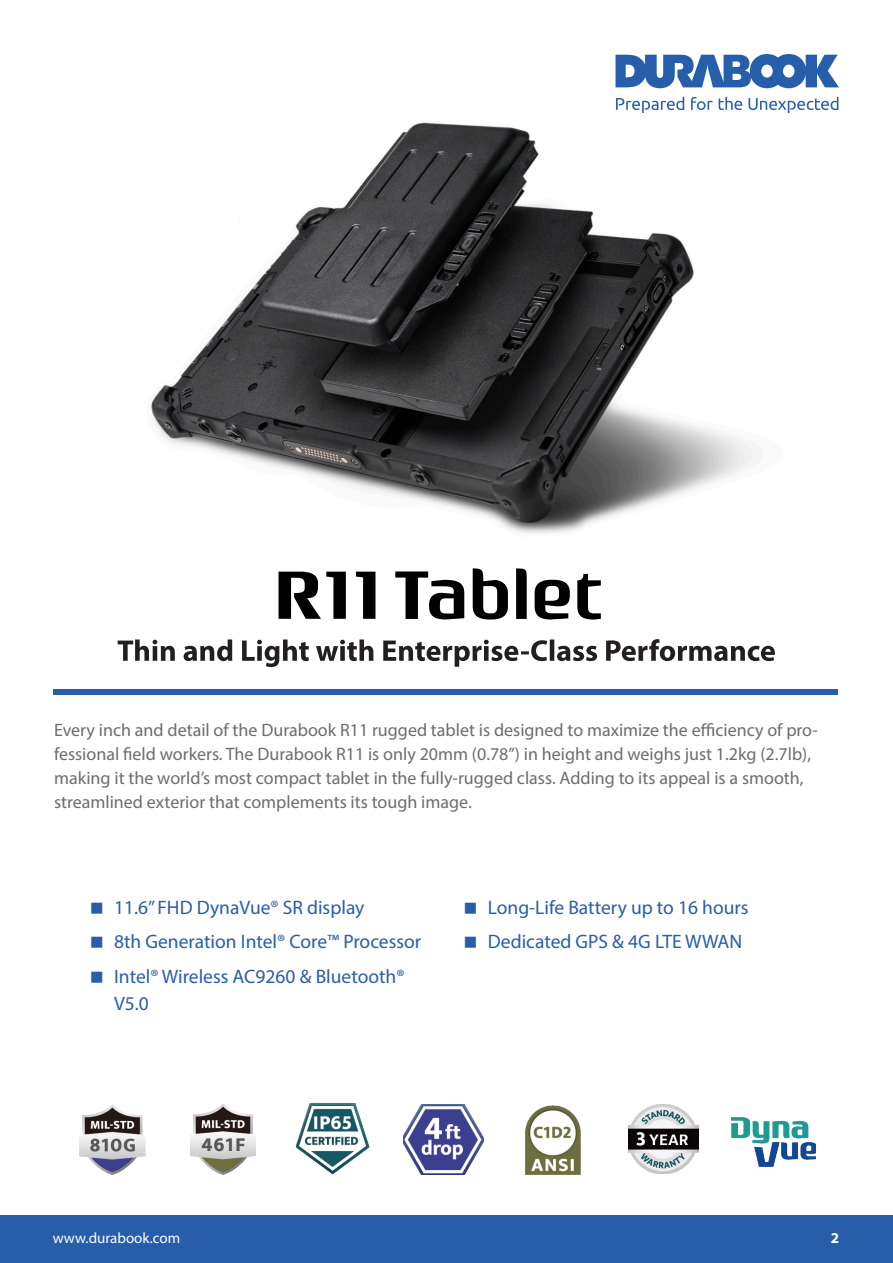
<style>
.page{position:relative;width:893px;height:1263px;background:#fff}
.page>*{position:absolute;margin:0;border:0;box-sizing:border-box;transform-origin:0 0}
.t1{font:19.5px/27px "Myriad Pro";color:#275eac}
.t2{font:18px/24px "Myriad Pro";color:#6c6d70}
.t3{font:15px "Myriad Pro";color:#fff}
.t4{font:700 15px "Myriad Pro";color:#fff}
</style>
<div class="page">
<svg style="left:615px;top:54px;width:224px;height:34px"></svg>
<svg style="left:719px;top:97px;width:23px;height:13px"></svg>
<svg style="left:691px;top:97px;width:22px;height:13px"></svg>
<svg style="left:616px;top:97px;width:68px;height:16px"></svg>
<svg style="left:748px;top:97px;width:90px;height:16px"></svg>
<div style="left:0;top:1215px;width:893px;height:48px;background:#275eac"></div>
<img style="left:151px;top:122px;width:602px;height:497px">
<svg style="left:118px;top:639px;width:657px;height:28px"></svg>
<div style="left:53px;top:689px;width:785px;height:5px;background:#275eac"></div>
<img style="left:732px;top:1117px;width:83px;height:50px">
<img style="left:628px;top:1104px;width:70px;height:70px">
<img style="left:80px;top:1104px;width:65px;height:71px">
<img style="left:190px;top:1104px;width:65px;height:70px">
<img style="left:296px;top:1103px;width:74px;height:71px">
<img style="left:403px;top:1104px;width:80px;height:70px">
<img style="left:526px;top:1105px;width:54px;height:69px">
<svg style="left:395px;top:568px;width:206px;height:52px"></svg>
<svg style="left:279px;top:572px;width:67px;height:47px"></svg>
<svg style="left:356px;top:572px;width:19px;height:47px"></svg>
<p class="t2" style="left:54px;top:717px;width:765px">Every inch and detail of the Durabook R11 rugged tablet is designed to maximize the efficiency of pro&shy;fessional field workers. The Durabook R11 is only 20mm (0.78”) in height and weighs just 1.2kg (2.7lb), making it the world’s most compact tablet in the fully-rugged class. Adding to its appeal is a smooth, streamlined exterior that complements its tough image.</p>
<p class="t1" style="left:114px;top:894px;width:252px">11.6” FHD DynaVue® SR display</p>
<p class="t1" style="left:114px;top:928px;width:309px">8th Generation Intel® Core™ Processor</p>
<p class="t1" style="left:114px;top:963px;width:292px">Intel® Wireless AC9260 &amp; Bluetooth®<br>V5.0</p>
<p class="t1" style="left:488px;top:894px;width:262px">Long-Life Battery up to 16 hours</p>
<p class="t1" style="left:488px;top:928px;width:256px">Dedicated GPS &amp; 4G LTE WWAN</p>
<p class="t3" style="left:53px;top:1228px;width:129px">www.durabook.com</p>
<p class="t4" style="left:831px;top:1228px;width:10px">2</p>
</div>
